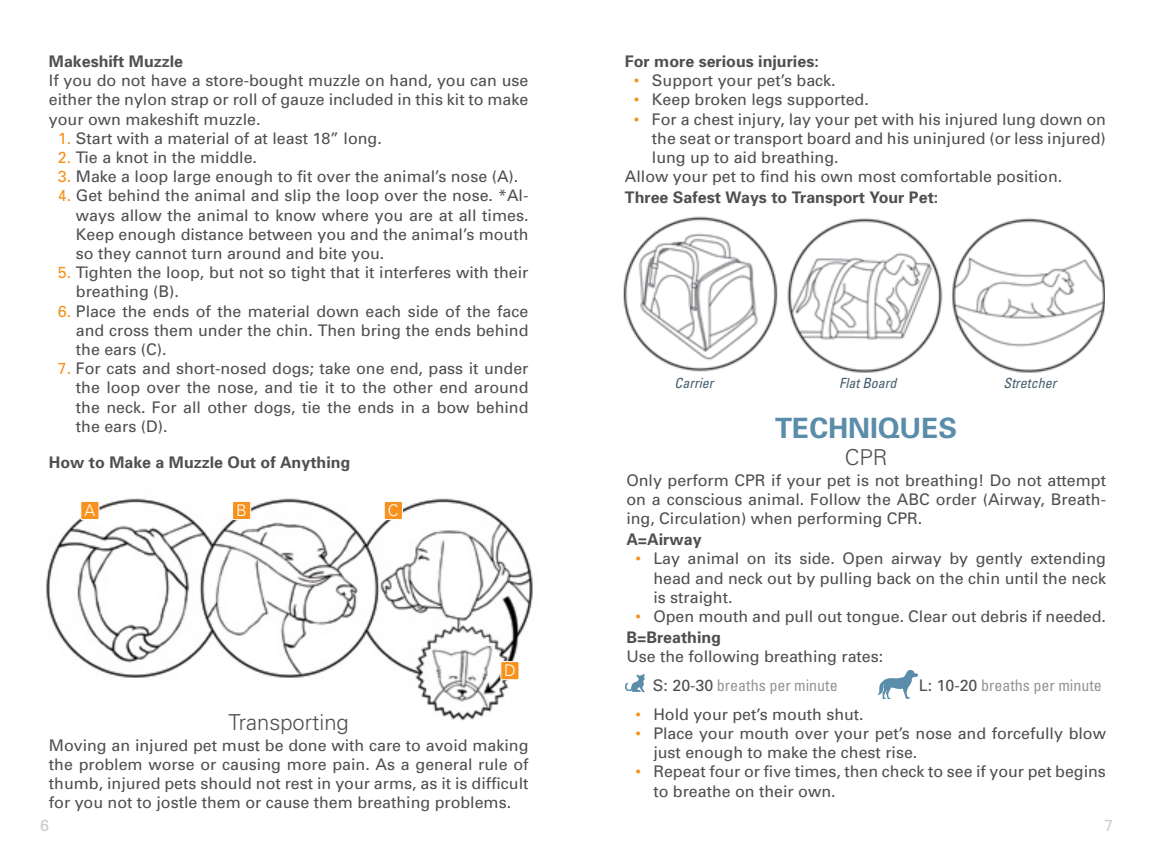
<style>
.page{position:relative;width:1152px;height:864px;background:#fff}
.page>*{position:absolute;margin:0;border:0;box-sizing:border-box;transform-origin:0 0}
.t1{font:700 28px "Univers";color:#5a8da9}
.t2{font:300 22px "Univers";color:#4e4f50}
.t3{font:16px/19.2px "Univers";color:#4e4f50;text-align:justify}
.t4{font:700 16px "Univers";color:#4e4f50}
.t5{font:condensed 16px "Univers";color:#929495}
.t6{font:300 16px "Univers";color:#fff}
.t7{font:16px "Univers";color:#cdcccc}
.t8{font:italic condensed 14px "Univers";color:#415c6d}
.s1{color:#f7921e}
.s2{font-weight:700}
.s3{font-stretch:normal;color:#4e4f50}
</style>
<div class="page">
<img style="left:46px;top:498px;width:487px;height:223px">
<div style="left:233px;top:501px;width:18px;height:19px;background:#f7921e"></div>
<div style="left:232px;top:501px;width:19px;height:19px;border:1px solid #fff"></div>
<div style="left:384px;top:501px;width:18px;height:19px;background:#f7921e"></div>
<div style="left:384px;top:501px;width:19px;height:19px;border:1px solid #fff"></div>
<div style="left:501px;top:662px;width:18px;height:18px;background:#f7921e"></div>
<div style="left:500px;top:661px;width:19px;height:19px;border:1px solid #fff"></div>
<div style="left:81px;top:501px;width:18px;height:19px;background:#f7921e"></div>
<div style="left:80px;top:501px;width:19px;height:19px;border:1px solid #fff"></div>
<img style="left:624px;top:216px;width:480px;height:157px">
<svg style="left:625px;top:674px;width:20px;height:18px"></svg>
<svg style="left:877px;top:670px;width:41px;height:29px"></svg>
<p class="t4" style="left:49px;top:51px;width:136px">Makeshift Muzzle</p>
<p class="t3" style="left:49px;top:71px;width:481px">If you do not have a store-bought muzzle on hand, you can use either the nylon strap or roll of gauze included in this kit to make your own makeshift muzzle.</p>
<p class="t3" style="left:58px;top:128px;width:325px"><span class="s1">1.</span> Start with a material of at least 18” long.</p>
<p class="t3" style="left:58px;top:147px;width:201px"><span class="s1">2.</span> Tie a knot in the middle.</p>
<p class="t3" style="left:58px;top:167px;width:462px"><span class="s1">3.</span> Make a loop large enough to fit over the animal’s nose (A).</p>
<p class="t3" style="left:76px;top:186px;width:454px;text-indent:-18px"><span class="s1">4.</span> Get behind the animal and slip the loop over the nose. *Al&shy;ways allow the animal to know where you are at all times.<br>Keep enough distance between you and the animal’s mouth so they cannot turn around and bite you.</p>
<p class="t3" style="left:76px;top:263px;width:454px;text-indent:-18px"><span class="s1">5.</span> Tighten the loop, but not so tight that it interferes with their breathing (B).</p>
<p class="t3" style="left:76px;top:301px;width:454px;text-indent:-18px"><span class="s1">6.</span> Place the ends of the material down each side of the face and cross them under the chin. Then bring the ends behind the ears (C).</p>
<p class="t3" style="left:76px;top:359px;width:454px;text-indent:-18px"><span class="s1">7.</span> For cats and short-nosed dogs; take one end, pass it under the loop over the nose, and tie it to the other end around the neck. For all other dogs, tie the ends in a bow behind the ears (D).</p>
<p class="t4" style="left:49px;top:452px;width:303px">How to Make a Muzzle Out of Anything</p>
<p class="t6" style="left:84px;top:501px;width:12px">A</p>
<p class="t6" style="left:236px;top:501px;width:12px">B</p>
<p class="t6" style="left:388px;top:501px;width:12px">C</p>
<p class="t6" style="left:504px;top:661px;width:13px">D</p>
<h2 class="t2" style="left:229px;top:709px;width:122px">Transporting</h2>
<p class="t3" style="left:49px;top:735px;width:481px">Moving an injured pet must be done with care to avoid making the problem worse or causing more pain. As a general rule of thumb, injured pets should not rest in your arms, as it is difficult for you not to jostle them or cause them breathing problems.</p>
<p class="t4" style="left:625px;top:51px;width:195px">For more serious injuries:</p>
<p class="t3" style="left:634px;top:71px;width:203px"><span class="s1">•</span> Support your pet’s back.</p>
<p class="t3" style="left:634px;top:90px;width:236px"><span class="s1">•</span> Keep broken legs supported.</p>
<p class="t3" style="left:634px;top:109px;width:474px"><span class="s1">•</span> For a chest injury, lay your pet with his injured lung down on</p>
<p class="t3" style="left:652px;top:128px;width:455px">the seat or transport board and his uninjured (or less injured)</p>
<p class="t3" style="left:652px;top:147px;width:188px">lung up to aid breathing.</p>
<p class="t3" style="left:625px;top:167px;width:439px">Allow your pet to find his own most comfortable position.</p>
<p class="t4" style="left:625px;top:187px;width:315px">Three Safest Ways to Transport Your Pet:</p>
<p class="t8" style="left:675px;top:374px;width:40px">Carrier</p>
<p class="t8" style="left:839px;top:374px;width:59px">Flat Board</p>
<p class="t8" style="left:1004px;top:374px;width:54px">Stretcher</p>
<h1 class="t1" style="left:775px;top:410px;width:184px">TECHNIQUES</h1>
<h2 class="t2" style="left:845px;top:444px;width:44px">CPR</h2>
<p class="t3" style="left:626px;top:470px;width:481px">Only perform CPR if your pet is not breathing! Do not attempt on a conscious animal. Follow the ABC order (Airway, Breath&shy;ing, Circulation) when performing CPR.</p>
<p class="t4" style="left:626px;top:529px;width:77px">A=Airway</p>
<p class="t3" style="left:653px;top:549px;width:454px;text-indent:-18px"><span class="s1">•</span> Lay animal on its side. Open airway by gently extending head and neck out by pulling back on the chin until the neck is straight.</p>
<p class="t3" style="left:626px;top:606px;width:481px;line-height:21px;text-indent:9px"><span class="s1">•</span> Open mouth and pull out tongue. Clear out debris if needed.<br><span class="s2">B=Breathing</span></p>
<p class="t3" style="left:626px;top:647px;width:258px">Use the following breathing rates:</p>
<p class="t5" style="left:653px;top:675px;width:186px"><span class="s3">S: 20-30</span> breaths per minute</p>
<p class="t5" style="left:919px;top:675px;width:185px"><span class="s3">L: 10-20</span> breaths per minute</p>
<p class="t3" style="left:635px;top:704px;width:230px"><span class="s1">•</span> Hold your pet’s mouth shut.</p>
<p class="t3" style="left:653px;top:724px;width:454px;text-indent:-18px"><span class="s1">•</span> Place your mouth over your pet’s nose and forcefully blow just enough to make the chest rise.</p>
<p class="t3" style="left:653px;top:762px;width:454px;text-indent:-18px"><span class="s1">•</span> Repeat four or five times, then check to see if your pet begins to breathe on their own.</p>
<p class="t7" style="left:40px;top:816px;width:10px">6</p>
<p class="t7" style="left:1104px;top:816px;width:10px">7</p>
</div>
